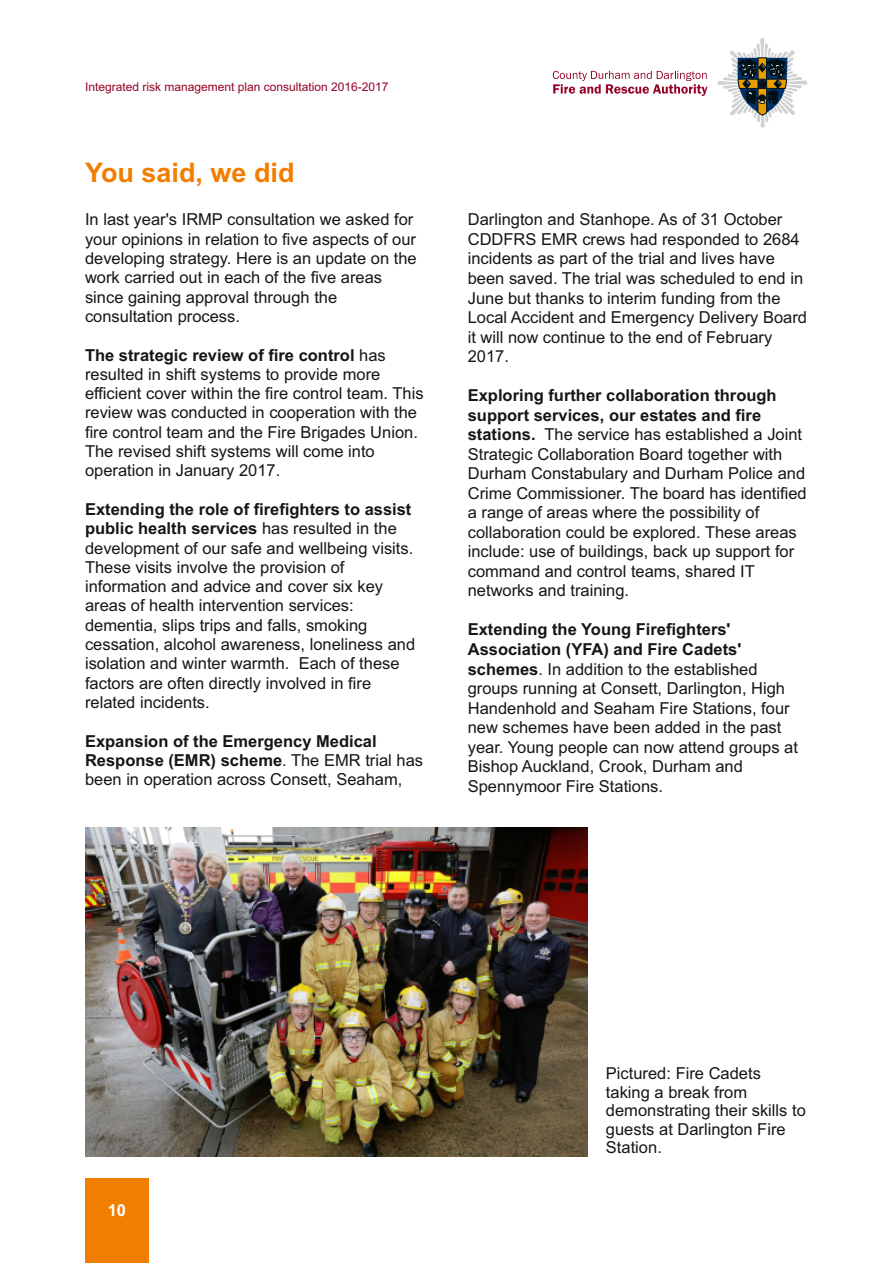
<style>
.page{position:relative;width:893px;height:1263px;background:#fff}
.page>*{position:absolute;margin:0;border:0;box-sizing:border-box;transform-origin:0 0}
.t1{font:700 27px "Arial";color:#f27e00}
.t2{font:16.5px/19.5px "Arial";color:#151616}
.t3{font:700 16.5px "Arial";color:#fff}
.t4{font:12px "Arial";color:#950326}
.s1{font-weight:700}
</style>
<div class="page">
<svg style="left:553px;top:71px;width:154px;height:25px"></svg>
<svg style="left:717px;top:38px;width:91px;height:90px"></svg>
<img style="left:85px;top:827px;width:502px;height:330px">
<div style="left:85px;top:1178px;width:64px;height:85px;background:#f27e00"></div>
<p class="t4" style="left:85px;top:82px;width:305px">Integrated risk management plan consultation 2016-2017</p>
<h1 class="t1" style="left:85px;top:162px;width:211px">You said, we did</h1>
<p class="t2" style="left:85px;top:211px;width:333px">In last year's IRMP consultation we asked for your opinions in relation to five aspects of our developing strategy. Here is an update on the work carried out in each of the five areas since gaining approval through the consultation process.</p>
<p class="t2" style="left:85px;top:347px;width:340px"><span class="s1">The strategic review of fire control</span> has resulted in shift systems to provide more efficient cover within the fire control team. This review was conducted in cooperation with the fire control team and the Fire Brigades Union.<br>The revised shift systems will come into operation in January 2017.</p>
<p class="t2" style="left:85px;top:501px;width:332px"><span class="s1">Extending the role of firefighters to assist public health services</span> has resulted in the development of our safe and wellbeing visits.<br>These visits involve the provision of information and advice and cover six key areas of health intervention services: dementia, slips trips and falls, smoking cessation, alcohol awareness, loneliness and isolation and winter warmth. Each of these factors are often directly involved in fire related incidents.</p>
<p class="t2" style="left:85px;top:733px;width:340px"><span class="s1">Expansion of the Emergency Medical<br>Response (EMR) scheme</span>. The EMR trial has been in operation across Consett, Seaham,</p>
<p class="t2" style="left:468px;top:211px;width:341px">Darlington and Stanhope. As of 31 October CDDFRS EMR crews had responded to 2684 incidents as part of the trial and lives have been saved. The trial was scheduled to end in June but thanks to interim funding from the Local Accident and Emergency Delivery Board it will now continue to the end of February 2017.</p>
<p class="t2" style="left:468px;top:387px;width:340px"><span class="s1">Exploring further collaboration through support services, our estates and fire stations.</span> The service has established a Joint Strategic Collaboration Board together with Durham Constabulary and Durham Police and Crime Commissioner. The board has identified a range of areas where the possibility of collaboration could be explored. These areas include: use of buildings, back up support for command and control teams, shared IT networks and training.</p>
<p class="t2" style="left:468px;top:621px;width:332px"><span class="s1">Extending the Young Firefighters' Association (YFA) and Fire Cadets' schemes</span>. In addition to the established groups running at Consett, Darlington, High Handenhold and Seaham Fire Stations, four new schemes have been added in the past year. Young people can now attend groups at Bishop Auckland, Crook, Durham and Spennymoor Fire Stations.</p>
<p class="t3" style="left:108px;top:1203px;width:20px">10</p>
<p class="t2" style="left:606px;top:1066px;width:201px;line-height:18.5px">Pictured: Fire Cadets taking a break from demonstrating their skills to guests at Darlington Fire<br>Station.</p>
</div>
